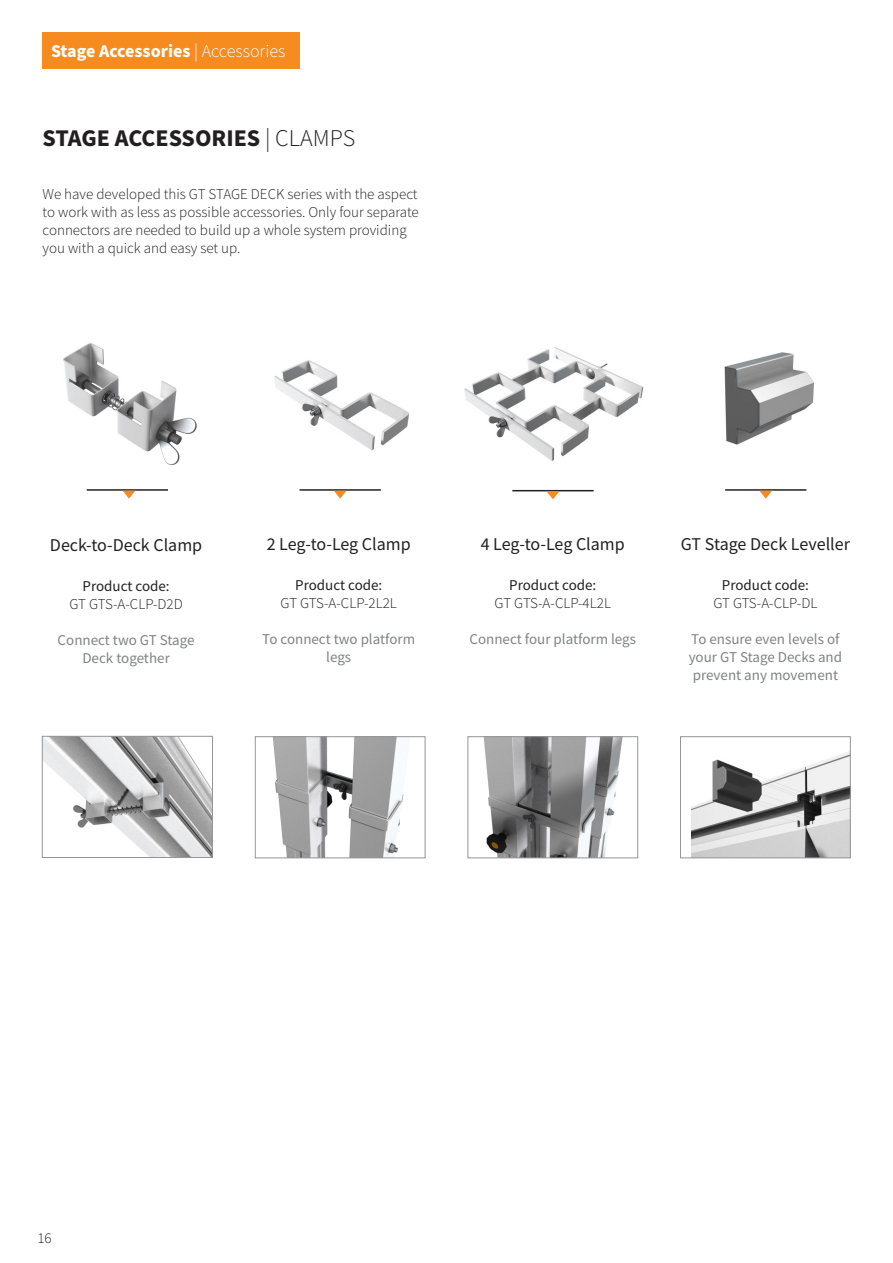
<style>
.page{position:relative;width:893px;height:1263px;background:#fff}
.page>*{position:absolute;margin:0;border:0;box-sizing:border-box;transform-origin:0 0}
.t1{font:700 24px "Source Sans Pro";color:#231f20}
.t2{font:18px "Source Sans Pro";color:#231f20}
.t3{font:700 18px "Source Sans Pro";color:#fff}
.t4{font:300 15px/18px "Source Sans Pro";color:#231f20;text-align:center}
.t5{font:15px/18px "Source Sans Pro";color:#808285;text-align:center}
.s1{font-weight:300}
.s2{font-weight:400}
</style>
<div class="page">
<div style="left:43px;top:32px;width:257px;height:37px;background:#f68b1f"></div>
<img style="left:63px;top:343px;width:134px;height:122px">
<img style="left:274px;top:360px;width:135px;height:91px">
<img style="left:464px;top:347px;width:180px;height:114px">
<img style="left:724px;top:352px;width:90px;height:93px">
<img style="left:44px;top:738px;width:167px;height:118px">
<div style="left:42px;top:736px;width:171px;height:122px;border:1px solid #939598"></div>
<img style="left:273px;top:738px;width:131px;height:118px">
<div style="left:255px;top:736px;width:170px;height:122px;border:1px solid #939598"></div>
<img style="left:483px;top:738px;width:140px;height:118px">
<div style="left:468px;top:736px;width:170px;height:122px;border:1px solid #939598"></div>
<img style="left:691px;top:752px;width:157px;height:104px">
<div style="left:680px;top:736px;width:170px;height:122px;border:1px solid #939598"></div>
<hr style="left:87px;top:489px;width:81px;height:2px;background:#231f20">
<hr style="left:300px;top:489px;width:81px;height:2px;background:#231f20">
<hr style="left:512px;top:490px;width:82px;height:1px;background:#231f20">
<hr style="left:725px;top:489px;width:81px;height:2px;background:#231f20">
<svg style="left:123px;top:491px;width:12px;height:8px"></svg>
<svg style="left:334px;top:491px;width:13px;height:8px"></svg>
<svg style="left:547px;top:491px;width:12px;height:8px"></svg>
<svg style="left:759px;top:491px;width:13px;height:8px"></svg>
<p class="t3" style="left:51px;top:39px;width:236px">Stage Accessories <span class="s1">| Accessories</span></p>
<p class="t1" style="left:43px;top:121px;width:314px">STAGE ACCESSORIES <span class="s1">| CLAMPS</span></p>
<p class="t4" style="left:43px;top:185px;width:378px;text-align:left">We have developed this GT STAGE DECK series with the aspect to work with as less as possible accessories. Only four separate connectors are needed to build up a whole system providing you with a quick and easy set up.</p>
<p class="t2" style="left:50px;top:533px;width:154px">Deck-to-Deck Clamp</p>
<p class="t4" style="left:69px;top:577px;width:115px"><span class="s2">Product code:<br></span>GT GTS-A-CLP-D2D</p>
<p class="t5" style="left:58px;top:631px;width:138px">Connect two GT Stage<br>Deck together</p>
<p class="t2" style="left:267px;top:532px;width:146px">2 Leg-to-Leg Clamp</p>
<p class="t4" style="left:281px;top:576px;width:118px"><span class="s2">Product code:<br></span>GT GTS-A-CLP-2L2L</p>
<p class="t5" style="left:262px;top:630px;width:154px">To connect two platform legs</p>
<p class="t2" style="left:481px;top:532px;width:146px">4 Leg-to-Leg Clamp</p>
<p class="t4" style="left:495px;top:576px;width:118px"><span class="s2">Product code:<br></span>GT GTS-A-CLP-4L2L</p>
<p class="t5" style="left:469px;top:630px;width:168px">Connect four platform legs</p>
<p class="t2" style="left:681px;top:532px;width:171px">GT Stage Deck Leveller</p>
<p class="t4" style="left:713px;top:576px;width:106px"><span class="s2">Product code:<br></span>GT GTS-A-CLP-DL</p>
<p class="t5" style="left:689px;top:630px;width:155px;text-align:left">To ensure even levels of your GT Stage Decks and prevent any movement</p>
<p class="t4" style="left:37px;top:1228px;width:16px">16</p>
</div>
